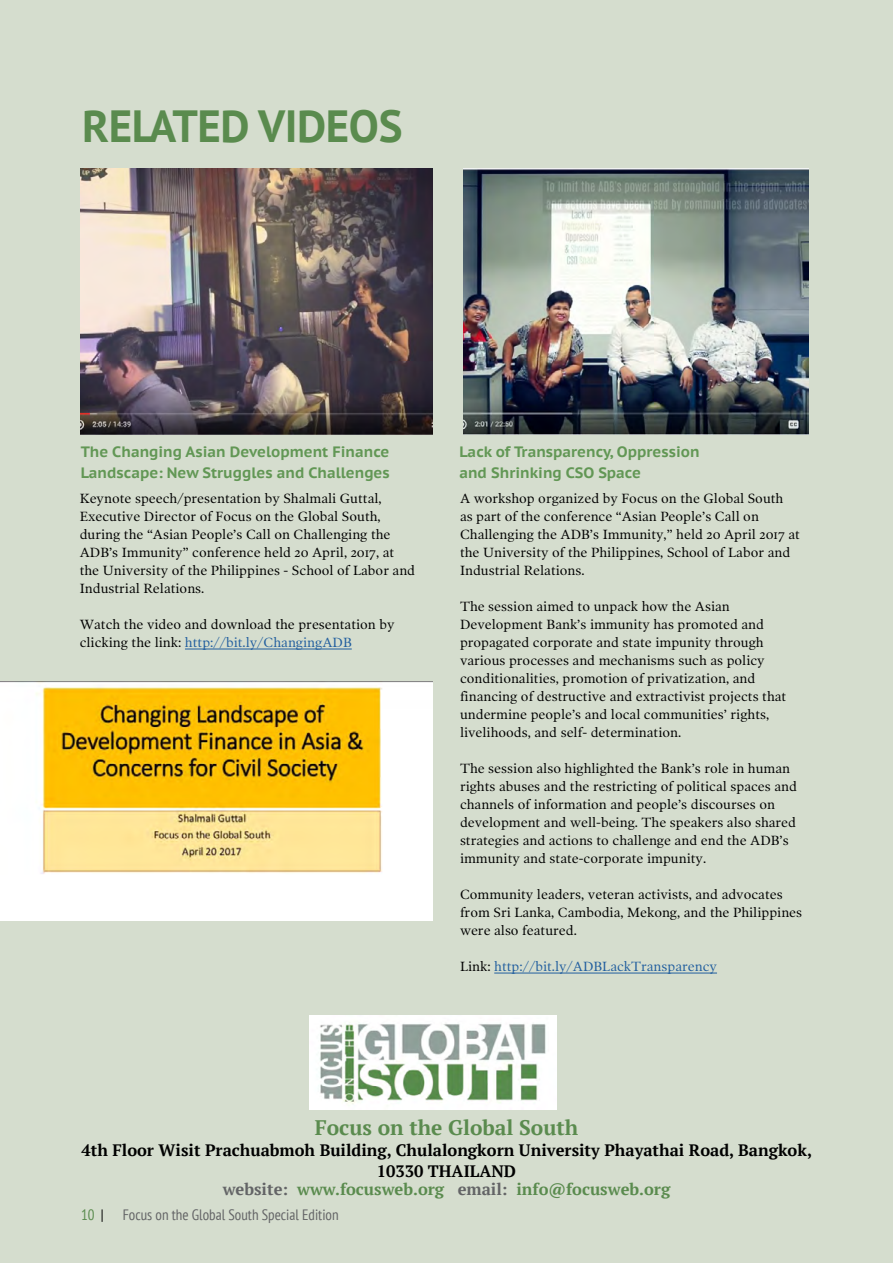
<style>
.page{position:relative;width:893px;height:1263px;background:#d5ddce}
.page>*{position:absolute;margin:0;border:0;box-sizing:border-box;transform-origin:0 0}
.t1{font:700 45px "PT Sans";letter-spacing:-.01em;color:#5a8b4e}
.t2{font:700 21px "PT Serif";color:#5a8b4e}
.t3{font:700 16.5px/21px "PT Serif";color:#000;text-align:center}
.t4{font:700 16.5px "PT Serif";color:#5a8b4e}
.t5{font:700 15px/21px "PT Sans Caption";color:#629755}
.t6{font:condensed 15px "PT Sans";color:#636466}
.t7{font:condensed 15px "PT Sans";color:#5a8b4e}
.t8{font:13.5px/18px "Poynter Text Roman One";color:#000}
.t9{font:13.5px "Poynter Text Roman One";color:#215e9e}
.s1{color:#000}
.s2{color:#215e9e}
.s3{color:#636466}
</style>
<div class="page">
<img style="left:309px;top:1015px;width:247px;height:95px">
<img style="left:0;top:682px;width:432px;height:238px">
<hr style="left:494px;top:973px;width:223px;height:1px;background:#215e9e">
<hr style="left:185px;top:649px;width:167px;height:1px;background:#215e9e">
<img style="left:80px;top:169px;width:352px;height:265px">
<img style="left:464px;top:169px;width:344px;height:265px">
<h1 class="t1" style="left:82px;top:96px;width:322px">RELATED VIDEOS</h1>
<p class="t5" style="left:81px;top:441px;width:311px">The Changing Asian Development Finance<br>Landscape: New Struggles and Challenges</p>
<p class="t5" style="left:459px;top:441px;width:242px">Lack of Transparency, Oppression and Shrinking CSO Space</p>
<p class="t8" style="left:460px;top:489px;width:341px">A workshop organized by Focus on the Global South<br>as part of the conference “Asian People’s Call on Challenging the ADB’s Immunity,” held 20 April 2017 at the University of the Philippines, School of Labor and Industrial Relations.</p>
<p class="t8" style="left:460px;top:597px;width:328px">The session aimed to unpack how the Asian Development Bank’s immunity has promoted and propagated corporate and state impunity through various processes and mechanisms such as policy conditionalities, promotion of privatization, and financing of destructive and extractivist projects that undermine people’s and local communities’ rights, livelihoods, and self- determination.</p>
<p class="t8" style="left:460px;top:759px;width:338px">The session also highlighted the Bank’s role in human rights abuses and the restricting of political spaces and channels of information and people’s discourses on development and well-being. The speakers also shared strategies and actions to challenge and end the ADB’s immunity and state-corporate impunity.</p>
<p class="t8" style="left:460px;top:885px;width:344px">Community leaders, veteran activists, and advocates from Sri Lanka, Cambodia, Mekong, and the Philippines were also featured.</p>
<p class="t9" style="left:460px;top:958px;width:259px"><span class="s1">Link:</span> http://bit.ly/ADBLackTransparency</p>
<p class="t8" style="left:80px;top:489px;width:337px">Keynote speech/presentation by Shalmali Guttal, Executive Director of Focus on the Global South, during the “Asian People’s Call on Challenging the ADB’s Immunity” conference held 20 April, 2017, at the University of the Philippines - School of Labor and Industrial Relations.</p>
<p class="t8" style="left:80px;top:615px;width:316px">Watch the video and download the presentation by clicking the link: <span class="s2">http://bit.ly/ChangingADB</span></p>
<h2 class="t2" style="left:315px;top:1114px;width:265px">Focus on the Global South</h2>
<p class="t3" style="left:81px;top:1140px;width:732px">4th Floor Wisit Prachuabmoh Building, Chulalongkorn University Phayathai Road, Bangkok,<br>10330 THAILAND</p>
<p class="t4" style="left:223px;top:1179px;width:449px"><span class="s3">website:</span> www.focusweb.org <span class="s3">email:</span> info@focusweb.org</p>
<p class="t7" style="left:81px;top:1205px;width:24px">10 <span class="s1">|</span></p>
<p class="t6" style="left:123px;top:1205px;width:217px">Focus on the Global South Special Edition</p>
</div>
